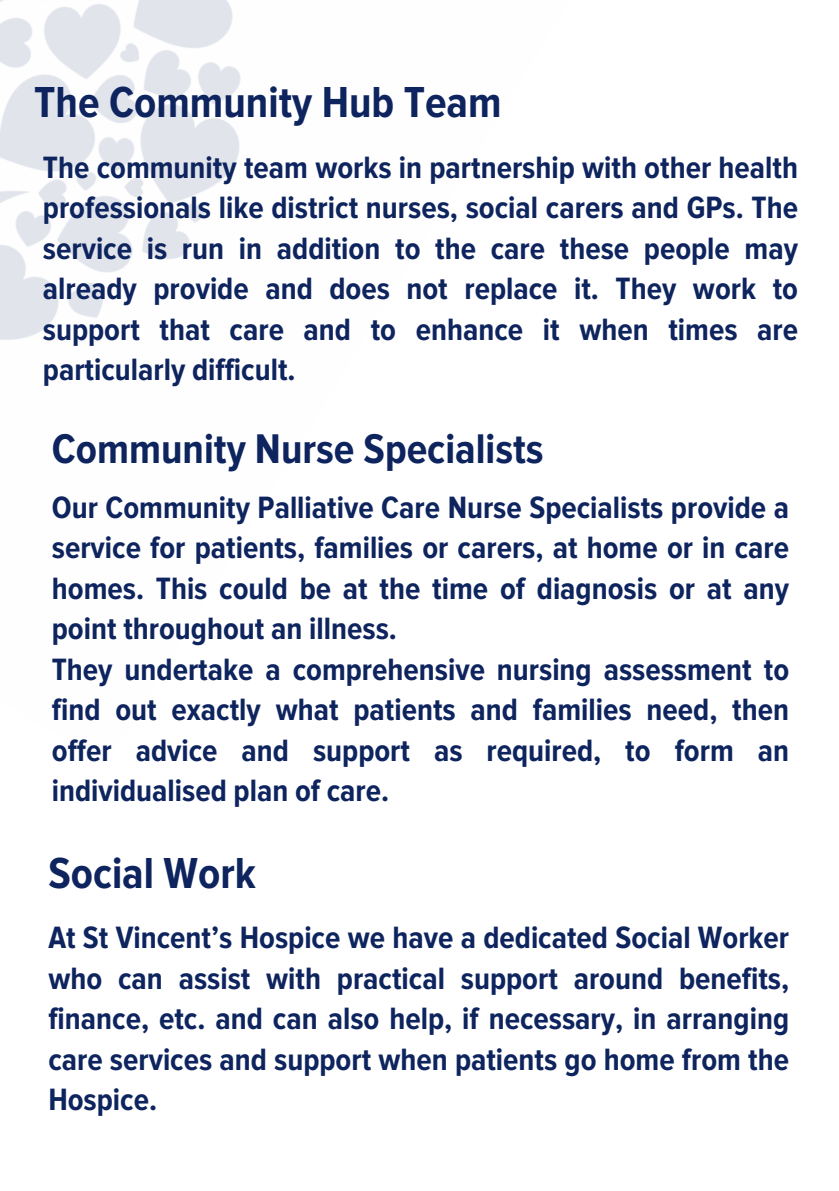
<style>
.page{position:relative;width:839px;height:1191px;background:#fff}
.page>*{position:absolute;margin:0;border:0;box-sizing:border-box;transform-origin:0 0}
.t1{font:700 45px "Proxima Nova Cond";color:#0e245e}
.t2{font:700 43px "Proxima Nova Cond";color:#0e245e}
.t3{font:700 32px/40.4px "Proxima Nova Cond";color:#0e245e;text-align:justify}
</style>
<div class="page">
<img style="left:0;top:0;width:241px;height:340px">
<p class="t1" style="left:34px;top:75px;width:469px">The Community Hub Team</p>
<p class="t3" style="left:43px;top:148px;width:756px">The community team works in partnership with other health professionals like district nurses, social carers and GPs. The service is run in addition to the care these people may already provide and does not replace it. They work to support that care and to enhance it when times are particularly difficult.</p>
<p class="t2" style="left:52px;top:424px;width:493px">Community Nurse Specialists</p>
<p class="t3" style="left:52px;top:488px;width:738px">Our Community Palliative Care Nurse Specialists provide a service for patients, families or carers, at home or in care homes. This could be at the time of diagnosis or at any point throughout an illness.</p>
<p class="t3" style="left:52px;top:650px;width:738px">They undertake a comprehensive nursing assessment to find out exactly what patients and families need, then offer advice and support as required, to form an individualised plan of care.</p>
<p class="t1" style="left:48px;top:847px;width:209px">Social Work</p>
<p class="t3" style="left:48px;top:918px;width:742px">At St Vincent’s Hospice we have a dedicated Social Worker who can assist with practical support around benefits, finance, etc. and can also help, if necessary, in arranging care services and support when patients go home from the Hospice.</p>
</div>
